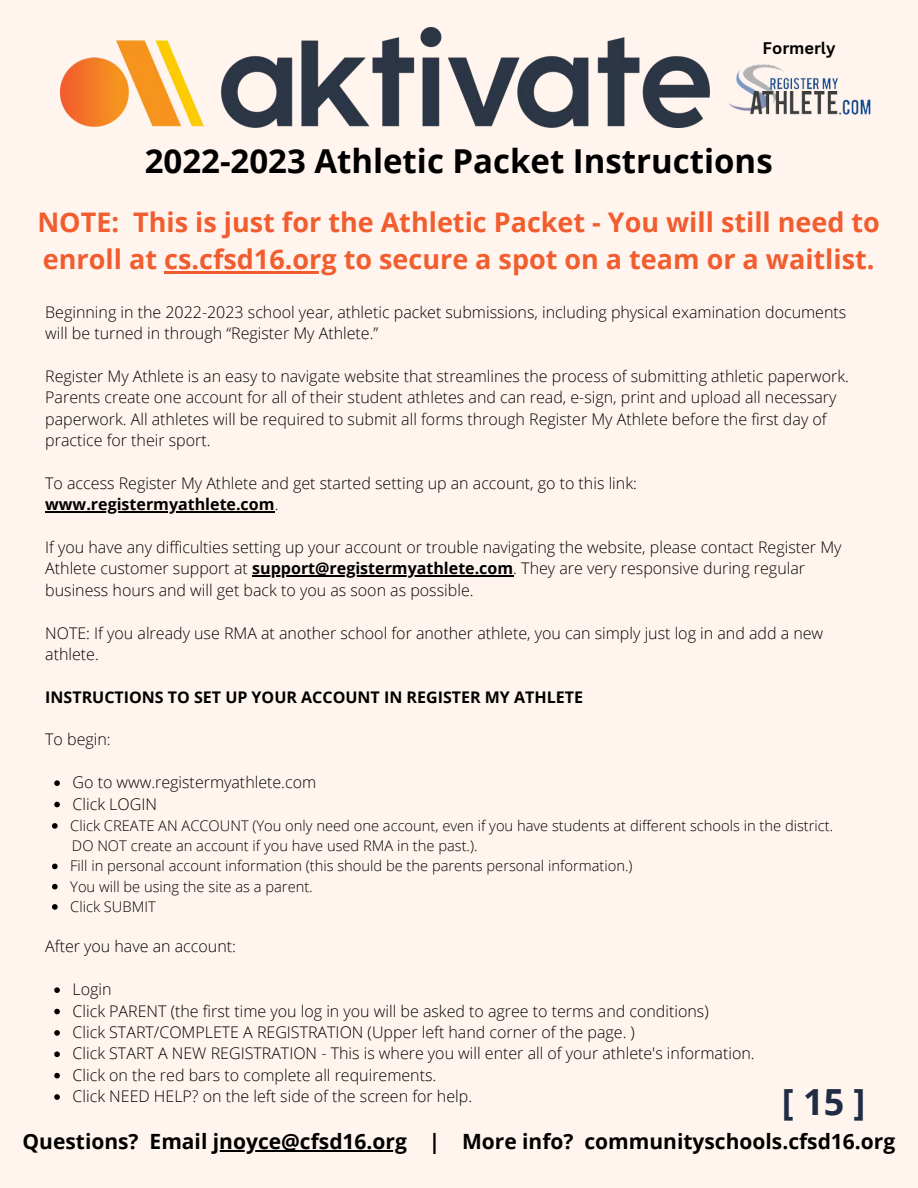
<style>
.page{position:relative;width:918px;height:1188px;background:#fff5ee}
.page>*{position:absolute;margin:0;border:0;box-sizing:border-box;transform-origin:0 0}
.t1{font:700 36px "Open Sans";color:#202c44}
.t2{font:700 33px "Open Sans";color:#000}
.t3{font:700 27px/37.2px "Open Sans";color:#f25d2f}
.t4{font:700 21px "Open Sans";color:#000}
.t5{font:700 16.35px "Canva Sans";color:#000}
.t6{font:300 16.05px/21.3px "Open Sans";color:#000}
.t7{font:700 16.05px "Open Sans";color:#000}
.t8{font:300 14.7px/20.2px "Open Sans";color:#000}
.s1{font-weight:700}
</style>
<div class="page">
<svg style="left:54px;top:780px;width:6px;height:6px"></svg>
<svg style="left:54px;top:802px;width:6px;height:5px"></svg>
<svg style="left:52px;top:823px;width:6px;height:6px"></svg>
<svg style="left:52px;top:864px;width:6px;height:5px"></svg>
<svg style="left:52px;top:884px;width:6px;height:5px"></svg>
<svg style="left:52px;top:904px;width:6px;height:6px"></svg>
<svg style="left:54px;top:987px;width:6px;height:6px"></svg>
<svg style="left:54px;top:1009px;width:6px;height:5px"></svg>
<svg style="left:54px;top:1030px;width:6px;height:6px"></svg>
<svg style="left:54px;top:1051px;width:6px;height:6px"></svg>
<svg style="left:54px;top:1073px;width:6px;height:5px"></svg>
<svg style="left:54px;top:1094px;width:6px;height:6px"></svg>
<hr style="left:45px;top:511px;width:230px;height:2px;background:#000">
<hr style="left:252px;top:576px;width:261px;height:1px;background:#000">
<hr style="left:213px;top:1150px;width:194px;height:1px;background:#000">
<img style="left:728px;top:64px;width:143px;height:51px">
<img style="left:60px;top:27px;width:650px;height:100px">
<hr style="left:164px;top:272px;width:173px;height:2px;background:#f25d2f">
<p class="t5" style="left:763px;top:37px;width:74px">Formerly</p>
<h2 class="t2" style="left:145px;top:138px;width:629px">2022-2023 Athletic Packet Instructions</h2>
<h3 class="t3" style="left:37px;top:203px;width:844px">NOTE: This is just for the Athletic Packet - You will still need to enroll at cs.cfsd16.org to secure a spot on a team or a waitlist.</h3>
<p class="t6" style="left:45px;top:301px;width:803px">Beginning in the 2022-2023 school year, athletic packet submissions, including physical examination documents will be turned in through “Register My Athlete.”</p>
<p class="t6" style="left:45px;top:365px;width:805px">Register My Athlete is an easy to navigate website that streamlines the process of submitting athletic paperwork.<br>Parents create one account for all of their student athletes and can read, e-sign, print and upload all necessary paperwork. All athletes will be required to submit all forms through Register My Athlete before the first day of practice for their sport.</p>
<p class="t6" style="left:45px;top:472px;width:593px">To access Register My Athlete and get started setting up an account, go to this link: <span class="s1">www.registermyathlete.com</span>.</p>
<p class="t6" style="left:45px;top:536px;width:798px">If you have any difficulties setting up your account or trouble navigating the website, please contact Register My<br>Athlete customer support at <span class="s1">support@registermyathlete.com</span>. They are very responsive during regular business hours and will get back to you as soon as possible.</p>
<p class="t6" style="left:45px;top:622px;width:779px">NOTE: If you already use RMA at another school for another athlete, you can simply just log in and add a new athlete.</p>
<p class="t7" style="left:45px;top:686px;width:539px">INSTRUCTIONS TO SET UP YOUR ACCOUNT IN REGISTER MY ATHLETE</p>
<p class="t6" style="left:45px;top:729px;width:67px">To begin:</p>
<p class="t6" style="left:73px;top:771px;width:245px">Go to www.registermyathlete.com<br>Click LOGIN</p>
<p class="t8" style="left:70px;top:815px;width:764px">Click CREATE AN ACCOUNT (You only need one account, even if you have students at different schools in the district.</p>
<p class="t8" style="left:70px;top:856px;width:564px">Fill in personal account information (this should be the parents personal information.)<br>You will be using the site as a parent.<br>Click SUBMIT</p>
<p class="t8" style="left:72px;top:835px;width:407px">DO NOT create an account if you have used RMA in the past.).</p>
<p class="t6" style="left:45px;top:936px;width:192px">After you have an account:</p>
<p class="t6" style="left:73px;top:978px;width:684px">Login<br>Click PARENT (the first time you log in you will be asked to agree to terms and conditions)<br>Click START/COMPLETE A REGISTRATION (Upper left hand corner of the page. )<br>Click START A NEW REGISTRATION - This is where you will enter all of your athlete's information.<br>Click on the red bars to complete all requirements.<br>Click NEED HELP? on the left side of the screen for help.</p>
<h1 class="t1" style="left:782px;top:1076px;width:85px">[ 15 ]</h1>
<h3 class="t4" style="left:23px;top:1126px;width:874px">Questions? Email jnoyce@cfsd16.org | More info? communityschools.cfsd16.org</h3>
</div>
